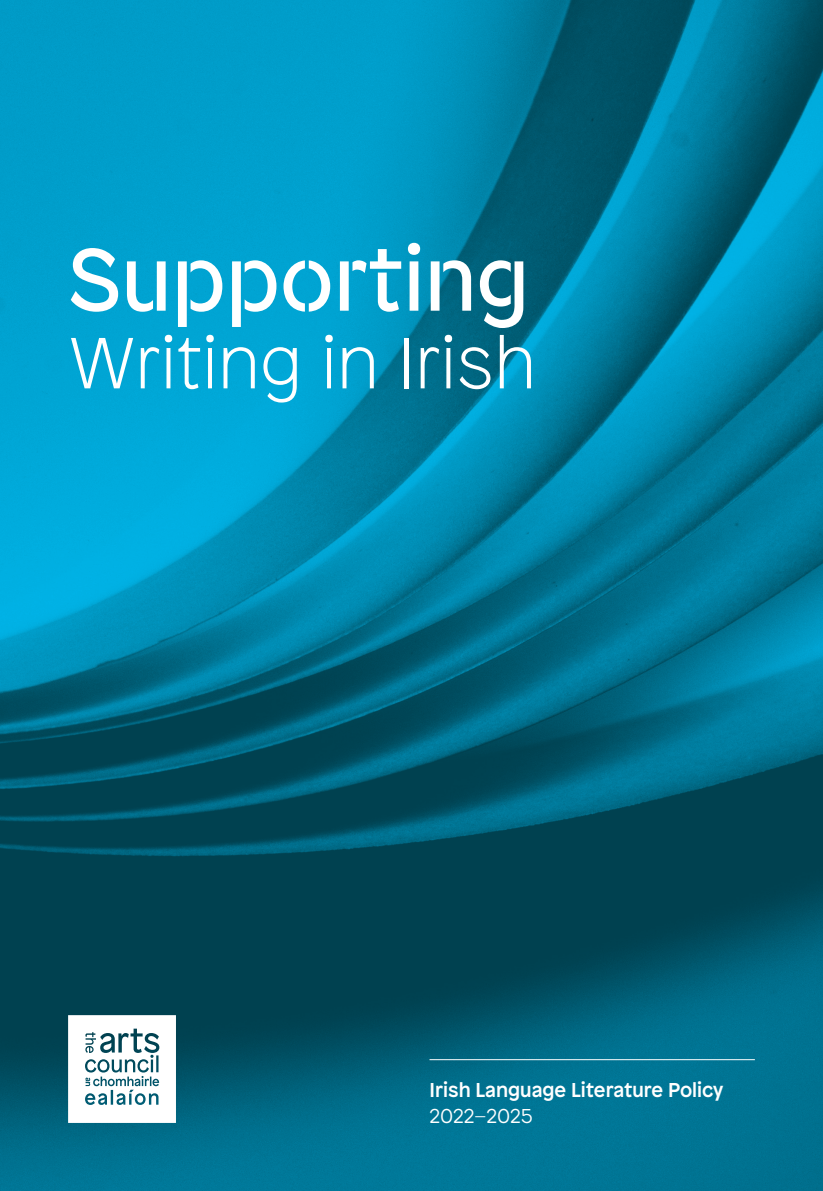
<style>
.page{position:relative;width:823px;height:1191px;background:#fff}
.page>*{position:absolute;margin:0;border:0;box-sizing:border-box;transform-origin:0 0}
.Body{font:88px "Patron Regular Stencil";color:#fff}
.Body-2{font:100 72px "Patron";color:#fff}
.Cover_Sub_head{font:500 20px/25.8px "Patron";color:#fff}
.s1{font-weight:300}
.s2{font-weight:100}
</style>
<div class="page">
<img style="left:0;top:0;width:822px;height:1191px">
<svg style="left:68px;top:1015px;width:108px;height:108px"></svg>
<hr style="left:429px;top:1059px;width:325px;height:1px;background:#fff">
<p class="Body" style="left:68px;top:214px;width:462px">Supporting</p>
<p class="Body-2" style="left:68px;top:314px;width:469px">Writing in Irish</p>
<p class="Cover_Sub_head" style="left:429px;top:1075px;width:295px">Irish Language Literature Policy<br><span class="s1">2022</span><span class="s2">–</span><span class="s1">2025</span></p>
</div>
